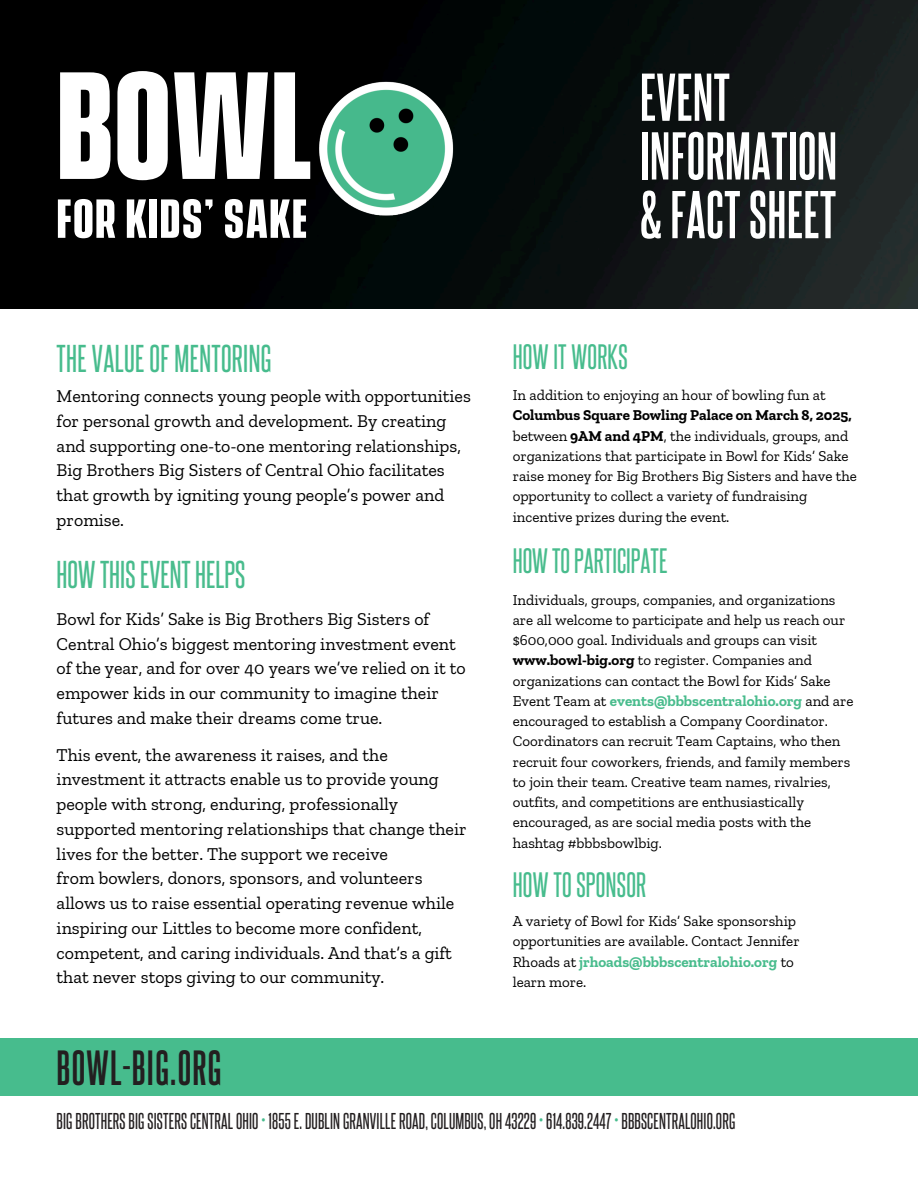
<style>
.page{position:relative;width:918px;height:1188px;background:#fff}
.page>*{position:absolute;margin:0;border:0;box-sizing:border-box;transform-origin:0 0}
.t1{font:700 139.05px "Vanguard CF";color:#fff}
.t2{font:700 57.45px/58.7px "Steelfish Rg";letter-spacing:.005em;color:#fff}
.t3{font:700 50.1px "Vanguard CF";letter-spacing:.03em;color:#fff}
.t4{font:700 42px "Steelfish Rg";letter-spacing:.03em;color:#231f20}
.t5{font:33px "Steelfish Rg";letter-spacing:.01em;color:#47bc8d}
.t6{font:33px "Steelfish Rg";color:#49bc8d}
.t7{font:30px "Steelfish Rg";letter-spacing:.01em;color:#47bc8d}
.t8{font:30px "Steelfish Rg";color:#49bc8d}
.t9{font:19.5px "Steelfish Rg";letter-spacing:.01em;color:#231f20}
.t10{font:18px/24.8px "Zilla Slab";color:#000}
.t11{font:15px/20.2px "Zilla Slab";color:#000}
.s1{font-weight:700}
.s2{font-weight:700;color:#49bc8d}
.s3{color:#47bc8d}
</style>
<div class="page">
<img style="left:0;top:0;width:918px;height:308px">
<div style="left:0;top:1039px;width:918px;height:57px;background:#47bc8d"></div>
<img style="left:311px;top:69px;width:150px;height:156px">
<h4 class="t1" style="left:57px;top:72px;width:259px">BOWL</h4>
<h4 class="t3" style="left:57px;top:199px;width:252px">FOR KIDS’ SAKE</h4>
<h2 class="t5" style="left:57px;top:338px;width:216px">THEVALUEOF MENTORING</h2>
<h6 class="t10" style="left:57px;top:384px;width:416px">Mentoring connects young people with opportunities for personal growth and development. By creating and supporting one-to-one mentoring relationships, Big Brothers Big Sisters of Central Ohio facilitates that growth by igniting young people’s power and promise.</h6>
<p class="t6" style="left:57px;top:554px;width:190px">HOW THISEVENTHELPS</p>
<h4 class="t10" style="left:57px;top:606px;width:411px">Bowl for Kids’ Sake is Big Brothers Big Sisters of Central Ohio’s biggest mentoring investment event of the year, and for over 40 years we’ve relied on it to empower kids in our community to imagine their futures and make their dreams come true.</h4>
<h6 class="t10" style="left:57px;top:742px;width:411px">This event, the awareness it raises, and the investment it attracts enable us to provide young people with strong, enduring, professionally supported mentoring relationships that change their lives for the better. The support we receive<br>from bowlers, donors, sponsors, and volunteers allows us to raise essential operating revenue while inspiring our Littles to become more confident, competent, and caring individuals. And that’s a gift that never stops giving to our community.</h6>
<h4 class="t4" style="left:57px;top:1041px;width:166px">BOWL-BIG.ORG</h4>
<h1 class="t2" style="left:640px;top:66px;width:199px">EVENT<br>INFORMATION &amp;FACTSHEET</h1>
<h6 class="t7" style="left:513px;top:338px;width:117px">HOW IT WORKS</h6>
<h4 class="t11" style="left:513px;top:385px;width:346px">In addition to enjoying an hour of bowling fun at <span class="s1">Columbus Square Bowling Palace on March 8, 2025, </span>between <span class="s1">9AM and 4PM</span>, the individuals, groups, and organizations that participate in Bowl for Kids’ Sake raise money for Big Brothers Big Sisters and have the opportunity to collect a variety of fundraising incentive prizes during the event.</h4>
<p class="t8" style="left:513px;top:542px;width:156px">HOW TOPARTICIPATE</p>
<p class="t11" style="left:513px;top:589px;width:324px">Individuals, groups, companies, and organizations</p>
<h3 class="t11" style="left:513px;top:610px;width:342px">are all welcome to participate and help us reach our $600,000 goal. Individuals and groups can visit <span class="s1">www.bowl-big.org</span> to register. Companies and organizations can contact the Bowl for Kids’ Sake Event Team at <span class="s2">events@bbbscentralohio.org</span> and are encouraged to establish a Company Coordinator.<br>Coordinators can recruit Team Captains, who then recruit four coworkers, friends, and family members to join their team. Creative team names, rivalries, outfits, and competitions are enthusiastically encouraged, as are social media posts with the hashtag #bbbsbowlbig.</h3>
<h4 class="t7" style="left:513px;top:865px;width:135px">HOW TOSPONSOR</h4>
<p class="t11" style="left:513px;top:911px;width:285px">A variety of Bowl for Kids’ Sake sponsorship</p>
<p class="t11" style="left:513px;top:931px;width:288px">opportunities are available. Contact Jennifer<br>Rhoads at <span class="s2">jrhoads@bbbscentralohio.org</span> to learn more.</p>
<p class="t9" style="left:57px;top:1109px;width:680px">BIGBROTHERSBIGSISTERSCENTRALOHIO<span class="s3">•</span> 1855E.DUBLINGRANVILLEROAD,COLUMBUS,OH43229<span class="s3">•</span>614.839.2447 <span class="s3">•</span>BBBSCENTRALOHIO.ORG</p>
</div>
